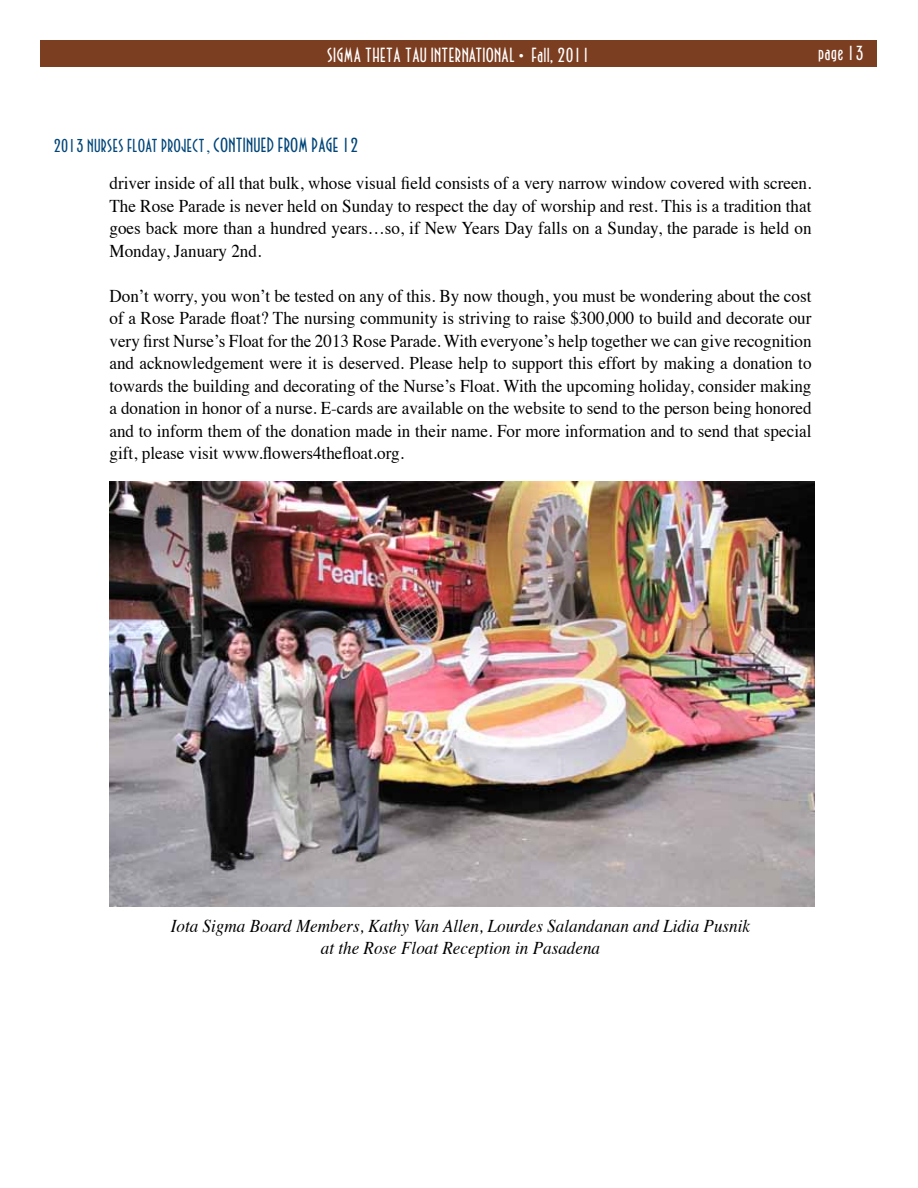
<style>
.page{position:relative;width:918px;height:1188px;background:#fff}
.page>*{position:absolute;margin:0;border:0;box-sizing:border-box;transform-origin:0 0}
.t1{font:18px/22.5px "Times";color:#000;text-align:justify;scale:.95 1}
.t2{font:italic 18px/22.5px "Times";color:#000;text-align:center;scale:.95 1}
.t3{font:18px "OPTI Newport Land";letter-spacing:.025em;color:#fff}
.t4{font:16.5px "OPTI Newport Land";letter-spacing:.02em;color:#004579}
.s1{font-family:"Times"}
.s2{font-size:18px}
</style>
<div class="page">
<div style="left:40px;top:40px;width:838px;height:28px;background:#7c3e21"></div>
<img style="left:110px;top:481px;width:704px;height:425px">
<p class="t3" style="left:327px;top:42px;width:265px">SIGMA THETA TAU INTERNATIONAL • FALL, 2011</p>
<p class="t3" style="left:818px;top:40px;width:47px">PAGE 13</p>
<p class="t4" style="left:54px;top:133px;width:306px">2013 NURSES FLOAT PROJECT <span class="s1">,</span> <span class="s2">CONTINUED FROM PAGE 12</span></p>
<p class="t1" style="left:110px;top:170px;width:741px">driver inside of all that bulk, whose visual field consists of a very narrow window covered with screen.<br>The Rose Parade is never held on Sunday to respect the day of worship and rest. This is a tradition that goes back more than a hundred years…so, if New Years Day falls on a Sunday, the parade is held on Monday, January 2nd.</p>
<p class="t1" style="left:110px;top:283px;width:741px">Don’t worry, you won’t be tested on any of this. By now though, you must be wondering about the cost of a Rose Parade float? The nursing community is striving to raise $300,000 to build and decorate our very first Nurse’s Float for the 2013 Rose Parade. With everyone’s help together we can give recognition and acknowledgement were it is deserved. Please help to support this effort by making a donation to towards the building and decorating of the Nurse’s Float. With the upcoming holiday, consider making a donation in honor of a nurse. E-cards are available on the website to send to the person being honored and to inform them of the donation made in their name. For more information and to send that special gift, please visit www.flowers4thefloat.org.</p>
<p class="t2" style="left:171px;top:913px;width:611px">Iota Sigma Board Members, Kathy Van Allen, Lourdes Salandanan and Lidia Pusnik at the Rose Float Reception in Pasadena</p>
</div>
